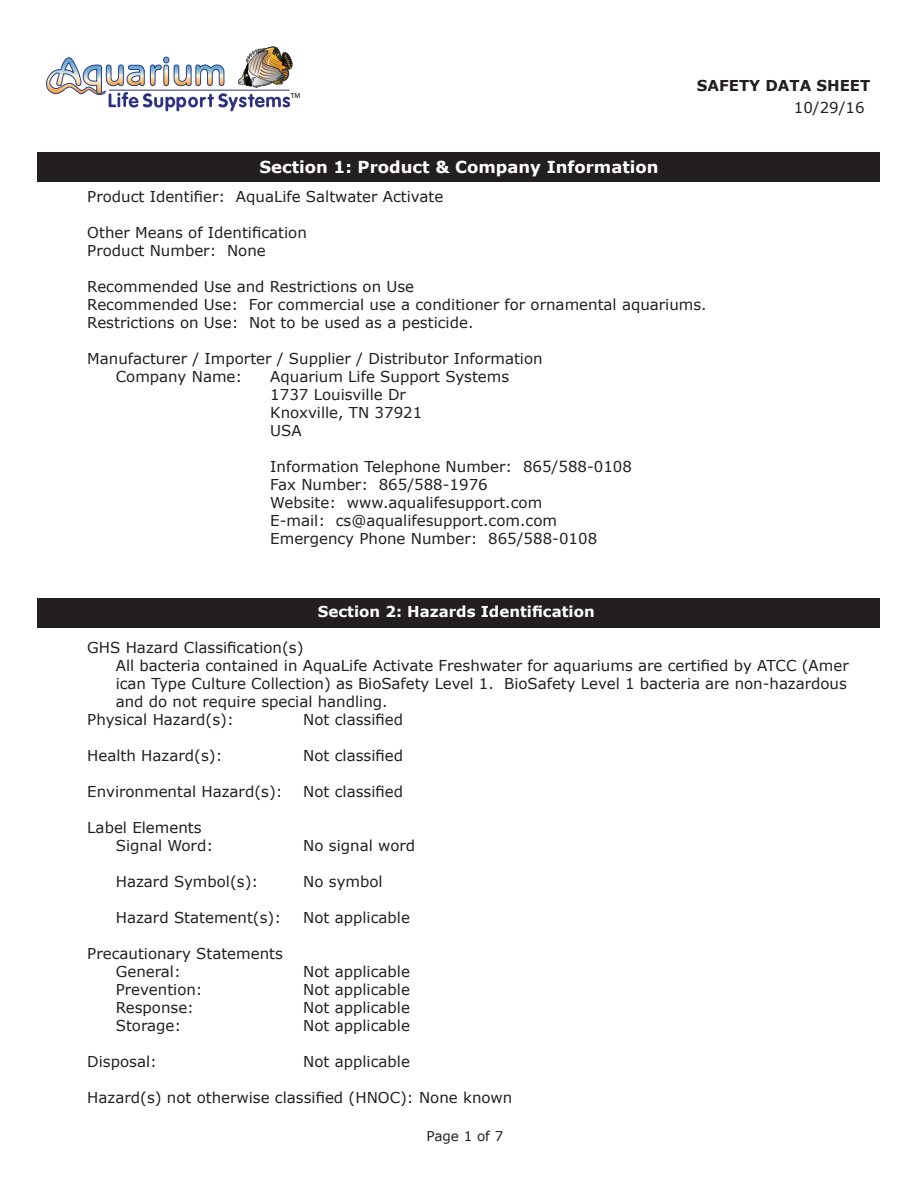
<style>
.page{position:relative;width:918px;height:1188px;background:#fff}
.page>*{position:absolute;margin:0;border:0;box-sizing:border-box;transform-origin:0 0}
.t1{font:700 16.5px "Verdana";color:#fff}
.t2{font:15px/18px "Verdana";color:#231f20}
.t3{font:700 15px "Verdana";color:#fff}
.t4{font:700 15px "Verdana";color:#231f20}
.t5{font:13.5px "Verdana";color:#231f20}
.t6{font:7.35px "Myriad";color:#050504}
</style>
<div class="page">
<div style="left:38px;top:153px;width:842px;height:29px;background:#231f20"></div>
<div style="left:38px;top:598px;width:842px;height:30px;background:#231f20"></div>
<svg style="left:46px;top:46px;width:247px;height:65px"></svg>
<p class="t6" style="left:291px;top:92px;width:11px">TM</p>
<p class="t1" style="left:259px;top:156px;width:401px">Section 1: Product &amp; Company Information</p>
<p class="t4" style="left:697px;top:76px;width:175px">SAFETY DATA SHEET</p>
<p class="t2" style="left:794px;top:99px;width:72px">10/29/16</p>
<p class="t2" style="left:87px;top:187px;width:358px">Product Identifier: AquaLife Saltwater Activate</p>
<p class="t2" style="left:87px;top:223px;width:221px">Other Means of Identification</p>
<p class="t2" style="left:87px;top:241px;width:180px">Product Number: None</p>
<p class="t2" style="left:87px;top:277px;width:328px">Recommended Use and Restrictions on Use</p>
<p class="t2" style="left:87px;top:295px;width:621px">Recommended Use: For commercial use a conditioner for ornamental aquariums.</p>
<p class="t2" style="left:87px;top:313px;width:388px">Restrictions on Use: Not to be used as a pesticide.</p>
<p class="t2" style="left:87px;top:349px;width:457px">Manufacturer / Importer / Supplier / Distributor Information</p>
<p class="t2" style="left:116px;top:367px;width:128px">Company Name:</p>
<p class="t2" style="left:270px;top:367px;width:241px">Aquarium Life Support Systems</p>
<p class="t2" style="left:270px;top:385px;width:137px">1737 Louisville Dr</p>
<p class="t2" style="left:270px;top:403px;width:154px">Knoxville, TN 37921</p>
<p class="t2" style="left:270px;top:421px;width:33px">USA</p>
<p class="t2" style="left:270px;top:457px;width:363px">Information Telephone Number: 865/588-0108</p>
<p class="t2" style="left:270px;top:475px;width:219px">Fax Number: 865/588-1976</p>
<p class="t2" style="left:270px;top:493px;width:273px">Website: www.aqualifesupport.com</p>
<p class="t2" style="left:270px;top:511px;width:288px">E-mail: cs@aqualifesupport.com.com</p>
<p class="t2" style="left:270px;top:529px;width:328px">Emergency Phone Number: 865/588-0108</p>
<p class="t3" style="left:318px;top:602px;width:278px">Section 2: Hazards Identification</p>
<p class="t2" style="left:87px;top:639px;width:218px">GHS Hazard Classification(s)</p>
<p class="t2" style="left:116px;top:657px;width:735px">All bacteria contained in AquaLife Activate Freshwater for aquariums are certified by ATCC (Amer ican Type Culture Collection) as BioSafety Level 1. BioSafety Level 1 bacteria are non-hazardous and do not require special handling.</p>
<p class="t2" style="left:87px;top:711px;width:148px">Physical Hazard(s):</p>
<p class="t2" style="left:303px;top:711px;width:101px">Not classified</p>
<p class="t2" style="left:87px;top:747px;width:137px">Health Hazard(s):</p>
<p class="t2" style="left:303px;top:747px;width:101px">Not classified</p>
<p class="t2" style="left:87px;top:783px;width:197px">Environmental Hazard(s):</p>
<p class="t2" style="left:303px;top:783px;width:101px">Not classified</p>
<p class="t2" style="left:87px;top:819px;width:116px">Label Elements</p>
<p class="t2" style="left:116px;top:837px;width:99px">Signal Word:</p>
<p class="t2" style="left:303px;top:837px;width:113px">No signal word</p>
<p class="t2" style="left:116px;top:873px;width:144px">Hazard Symbol(s):</p>
<p class="t2" style="left:303px;top:873px;width:81px">No symbol</p>
<p class="t2" style="left:116px;top:909px;width:167px">Hazard Statement(s):</p>
<p class="t2" style="left:303px;top:909px;width:108px">Not applicable</p>
<p class="t2" style="left:87px;top:945px;width:197px">Precautionary Statements</p>
<p class="t2" style="left:116px;top:963px;width:67px">General:</p>
<p class="t2" style="left:303px;top:963px;width:108px">Not applicable</p>
<p class="t2" style="left:116px;top:981px;width:88px">Prevention:</p>
<p class="t2" style="left:303px;top:981px;width:108px">Not applicable</p>
<p class="t2" style="left:116px;top:999px;width:80px">Response:</p>
<p class="t2" style="left:303px;top:999px;width:108px">Not applicable</p>
<p class="t2" style="left:116px;top:1017px;width:67px">Storage:</p>
<p class="t2" style="left:303px;top:1017px;width:108px">Not applicable</p>
<p class="t2" style="left:87px;top:1053px;width:71px">Disposal:</p>
<p class="t2" style="left:303px;top:1053px;width:108px">Not applicable</p>
<p class="t2" style="left:87px;top:1089px;width:427px">Hazard(s) not otherwise classified (HNOC): None known</p>
<p class="t5" style="left:427px;top:1128px;width:78px">Page 1 of 7</p>
</div>
